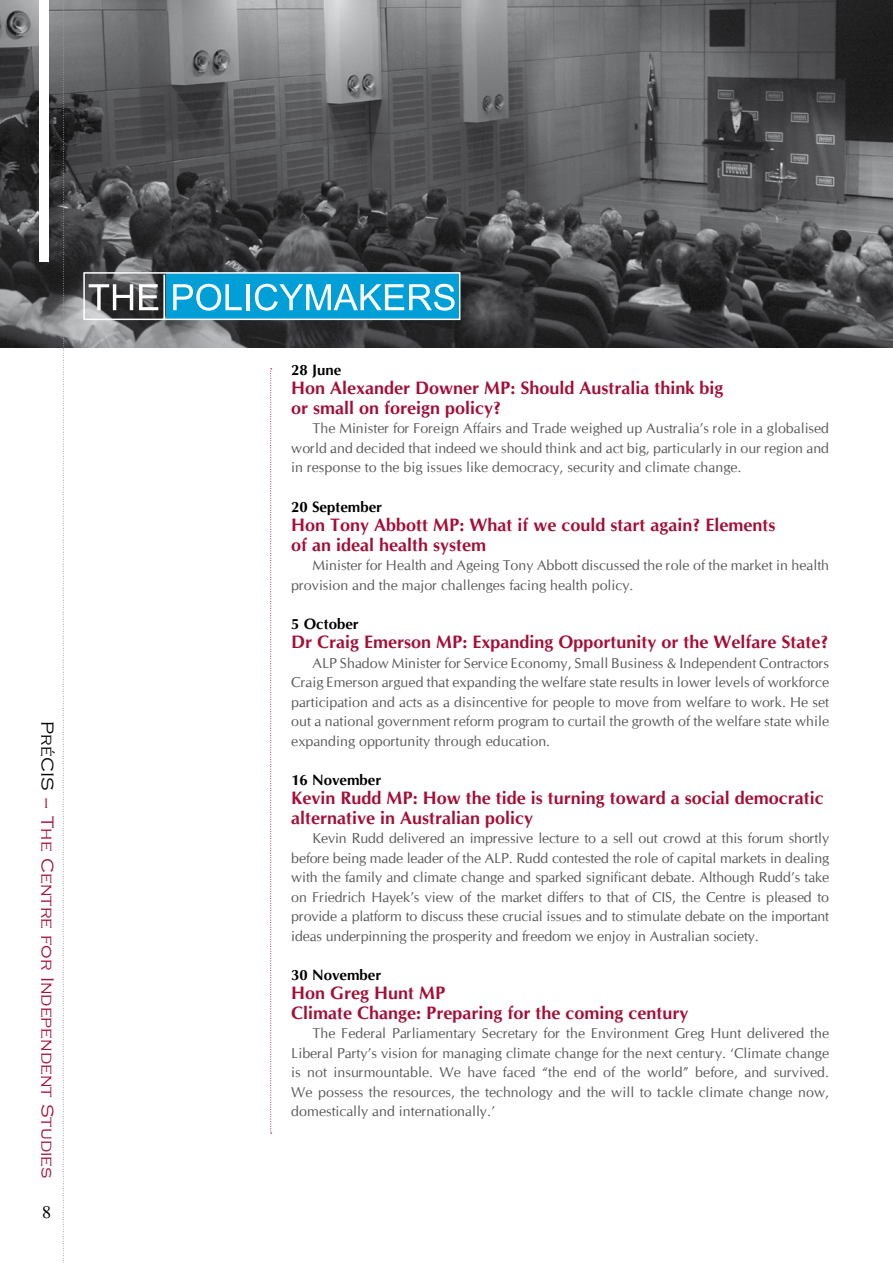
<style>
.page{position:relative;width:893px;height:1263px;background:#fff}
.page>*{position:absolute;margin:0;border:0;box-sizing:border-box;transform-origin:0 0}
.t1{font:700 18px/19.5px "Cg Omega";color:#a40f36}
.t2{font:18px "Copperplate";color:#a40f36}
.t3{font:18px "Times";color:#000}
.t4{font:700 15px "Cg Omega";color:#000}
.t5{font:14.25px/19.5px "Cg Omega";color:#58585a;text-align:justify}
.s1{color:#000}
</style>
<div class="page">
<img style="left:0;top:0;width:893px;height:347px">
<svg style="left:63px;top:0;width:1px;height:1263px"></svg>
<div style="left:39px;top:0;width:10px;height:261px;background:#fff"></div>
<svg style="left:270px;top:368px;width:2px;height:766px"></svg>
<div style="left:166px;top:273px;width:294px;height:46px;background:#009fd7"></div>
<svg style="left:89px;top:284px;width:44px;height:26px"></svg>
<svg style="left:139px;top:284px;width:19px;height:26px"></svg>
<svg style="left:173px;top:284px;width:69px;height:27px"></svg>
<hr style="left:246px;top:284px;width:4px;height:26px;background:#fff">
<svg style="left:255px;top:284px;width:200px;height:27px"></svg>
<hr style="left:163px;top:275px;width:2px;height:44px;background:#fff">
<div style="left:83px;top:272px;width:377px;height:48px;border:2px solid #fff"></div>
<p class="t2" style="left:57px;top:721px;width:458px;rotate:90deg"><span class="s1">PréCIS</span> – The Centre for Independent Studies</p>
<p class="t3" style="left:42px;top:1202px;width:10px">8</p>
<p class="t4" style="left:291px;top:361px;width:51px">28 June</p>
<p class="t1" style="left:291px;top:379px;width:434px">Hon Alexander Downer MP: Should Australia think big or small on foreign policy?</p>
<p class="t5" style="left:291px;top:419px;width:539px;text-indent:21px">The Minister for Foreign Affairs and Trade weighed up Australia’s role in a globalised world and decided that indeed we should think and act big, particularly in our region and in response to the big issues like democracy, security and climate change.</p>
<p class="t4" style="left:291px;top:498px;width:92px">20 September</p>
<p class="t1" style="left:291px;top:515px;width:486px">Hon Tony Abbott MP: What if we could start again? Elements of an ideal health system</p>
<p class="t5" style="left:291px;top:556px;width:539px;text-indent:21px">Minister for Health and Ageing Tony Abbott discussed the role of the market in health provision and the major challenges facing health policy.</p>
<p class="t4" style="left:291px;top:615px;width:69px">5 October</p>
<p class="t1" style="left:291px;top:632px;width:539px">Dr Craig Emerson MP: Expanding Opportunity or the Welfare State?</p>
<p class="t5" style="left:291px;top:653px;width:539px;text-indent:21px">ALP Shadow Minister for Service Economy, Small Business &amp; Independent Contractors Craig Emerson argued that expanding the welfare state results in lower levels of workforce participation and acts as a disincentive for people to move from welfare to work. He set out a national government reform program to curtail the growth of the welfare state while expanding opportunity through education.</p>
<p class="t4" style="left:291px;top:771px;width:91px">16 November</p>
<p class="t1" style="left:291px;top:788px;width:534px">Kevin Rudd MP: How the tide is turning toward a social democratic alternative in Australian policy</p>
<p class="t5" style="left:291px;top:829px;width:539px;text-indent:21px">Kevin Rudd delivered an impressive lecture to a sell out crowd at this forum shortly before being made leader of the ALP. Rudd contested the role of capital markets in dealing with the family and climate change and sparked significant debate. Although Rudd’s take on Friedrich Hayek’s view of the market differs to that of CIS, the Centre is pleased to provide a platform to discuss these crucial issues and to stimulate debate on the important ideas underpinning the prosperity and freedom we enjoy in Australian society.</p>
<p class="t4" style="left:291px;top:966px;width:91px">30 November</p>
<p class="t1" style="left:291px;top:983px;width:399px">Hon Greg Hunt MP<br>Climate Change: Preparing for the coming century</p>
<p class="t5" style="left:291px;top:1024px;width:539px;text-indent:21px">The Federal Parliamentary Secretary for the Environment Greg Hunt delivered the Liberal Party’s vision for managing climate change for the next century. ‘Climate change is not insurmountable. We have faced “the end of the world” before, and survived.<br>We possess the resources, the technology and the will to tackle climate change now, domestically and internationally.’</p>
</div>
